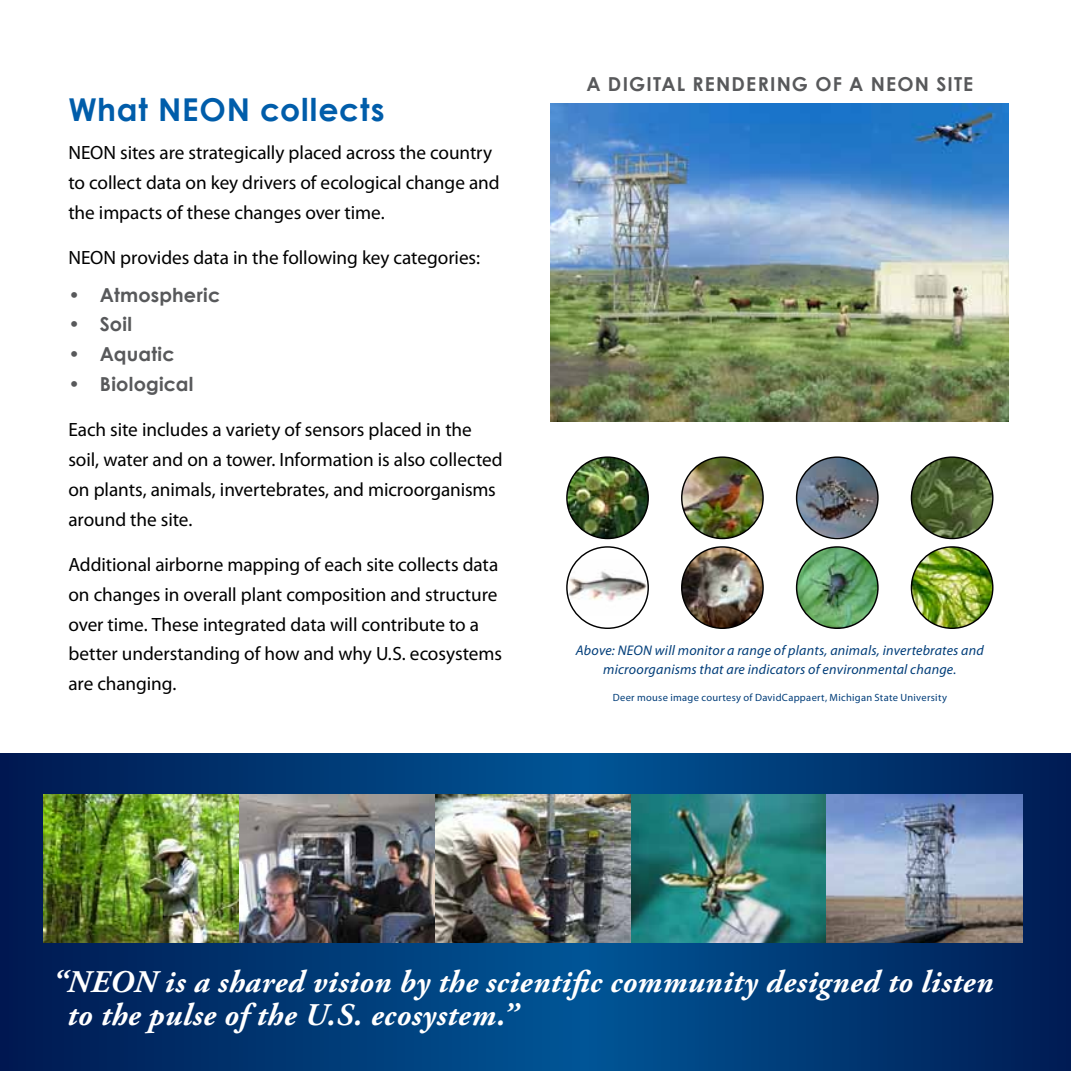
<style>
.page{position:relative;width:1071px;height:1071px;background:#fff}
.page>*{position:absolute;margin:0;border:0;box-sizing:border-box;transform-origin:0 0}
.t1{font:italic 700 31.5px/33.2px "Adobe Garamond Pro";letter-spacing:.015em;color:#fff}
.t2{font:700 31.5px "Century Gothic";letter-spacing:.025em;color:#005daa}
.t3{font:19.25px/29.8px "Myriad Pro";letter-spacing:-.005em;color:#000}
.t4{font:700 19.25px "Century Gothic";letter-spacing:.015em;color:#58595b}
.t5{font:italic 14px/19.2px "Myriad Pro";letter-spacing:.015em;color:#003d79;text-align:center}
.t6{font:10.5px "Myriad Pro";letter-spacing:.03em;color:#003d79}
</style>
<div class="page">
<svg style="left:0;top:753px;width:1071px;height:318px;background:#013671"></svg>
<img style="left:44px;top:795px;width:196px;height:147px">
<img style="left:240px;top:795px;width:195px;height:147px">
<img style="left:435px;top:795px;width:196px;height:147px">
<img style="left:631px;top:795px;width:196px;height:147px">
<img style="left:827px;top:795px;width:195px;height:147px">
<img style="left:551px;top:104px;width:458px;height:318px">
<img style="left:682px;top:457px;width:81px;height:82px;border-radius:41px">
<div style="left:681px;top:456px;width:83px;height:83px;border:1px solid #000;border-radius:50%"></div>
<img style="left:567px;top:458px;width:81px;height:80px">
<div style="left:566px;top:456px;width:83px;height:83px;border:1px solid #000;border-radius:50%"></div>
<img style="left:682px;top:548px;width:81px;height:80px">
<div style="left:681px;top:546px;width:83px;height:83px;border:1px solid #000;border-radius:50%"></div>
<img style="left:797px;top:547px;width:81px;height:81px;border-radius:41px">
<div style="left:796px;top:546px;width:83px;height:83px;border:1px solid #000;border-radius:50%"></div>
<img style="left:797px;top:458px;width:80px;height:80px">
<div style="left:796px;top:456px;width:83px;height:83px;border:1px solid #000;border-radius:50%"></div>
<img style="left:911px;top:547px;width:82px;height:81px;border-radius:41px">
<div style="left:911px;top:546px;width:83px;height:83px;border:1px solid #000;border-radius:50%"></div>
<img style="left:911px;top:457px;width:82px;height:82px;border-radius:41px">
<div style="left:911px;top:456px;width:83px;height:83px;border:1px solid #000;border-radius:50%"></div>
<img style="left:567px;top:559px;width:81px;height:57px">
<div style="left:566px;top:546px;width:83px;height:83px;border:1px solid #000;border-radius:50%"></div>
<h1 class="t2" style="left:68px;top:90px;width:318px">What NEON collects</h1>
<p class="t3" style="left:68px;top:137px;width:433px">NEON sites are strategically placed across the country to collect data on key drivers of ecological change and the impacts of these changes over time.</p>
<p class="t3" style="left:68px;top:242px;width:413px">NEON provides data in the following key categories:</p>
<p class="t4" style="left:68px;top:283px;width:154px">• Atmospheric</p>
<p class="t4" style="left:68px;top:312px;width:65px">• Soil</p>
<p class="t4" style="left:68px;top:342px;width:108px">• Aquatic</p>
<p class="t4" style="left:68px;top:372px;width:127px">• Biological</p>
<p class="t3" style="left:68px;top:415px;width:436px">Each site includes a variety of sensors placed in the soil, water and on a tower. Information is also collected on plants, animals, invertebrates, and microorganisms around the site.</p>
<p class="t3" style="left:68px;top:550px;width:435px">Additional airborne mapping of each site collects data on changes in overall plant composition and structure over time. These integrated data will contribute to a better understanding of how and why U.S. ecosystems are changing.</p>
<p class="t4" style="left:586px;top:72px;width:34px">A digita</p>
<p class="t4" style="left:677px;top:72px;width:42px">l rende</p>
<p class="t4" style="left:758px;top:72px;width:26px">ring</p>
<p class="t4" style="left:815px;top:72px;width:131px">of a NEON site</p>
<p class="t5" style="left:576px;top:640px;width:410px">Above: NEON will monitor a range of plants, animals, invertebrates and microorganisms that are indicators of environmental change.</p>
<p class="t6" style="left:613px;top:691px;width:336px">Deer mouse image courtesy of DavidCappaert, Michigan State University</p>
<h1 class="t1" style="left:67px;top:966px;width:927px;text-indent:-15px">“NEON is a shared vision by the scientific community designed to listen to the pulse of the U.S. ecosystem.”</h1>
</div>
